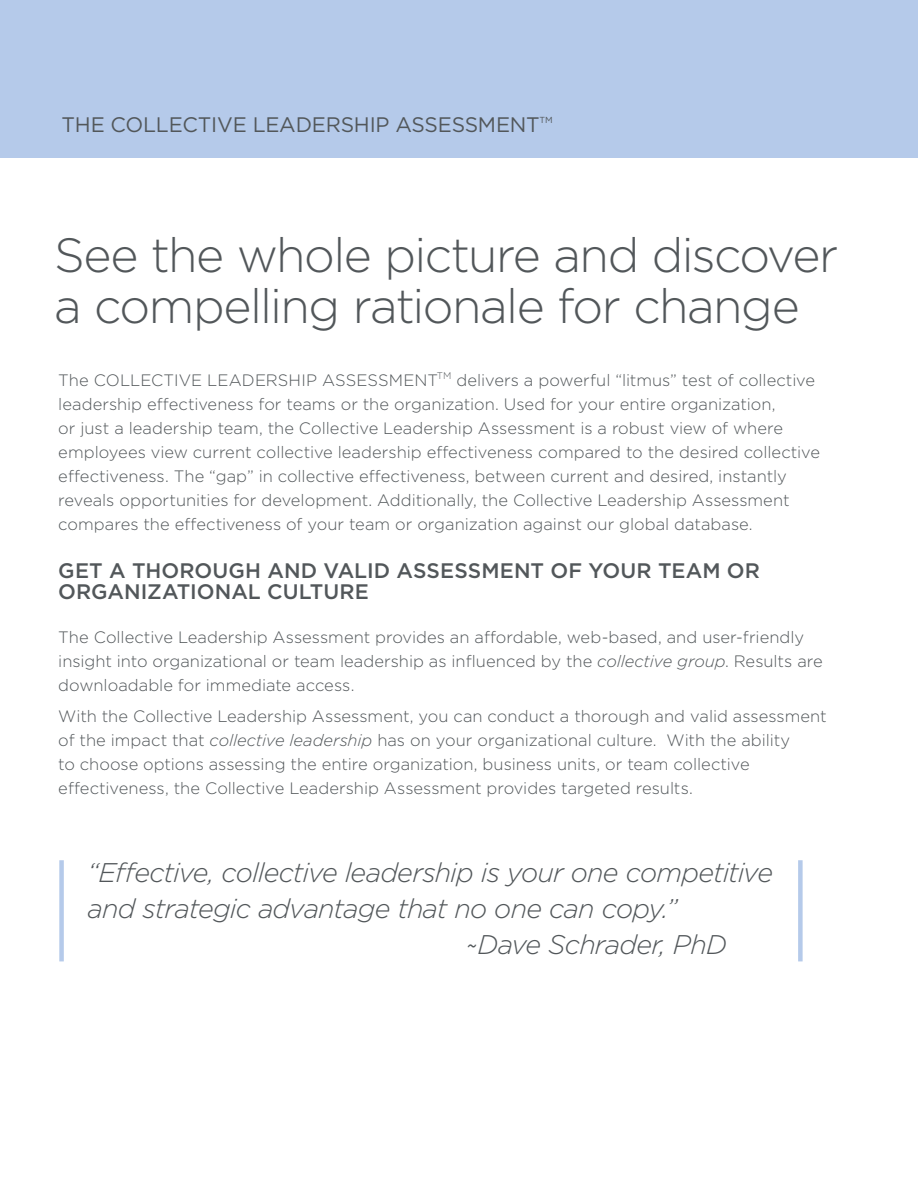
<style>
.page{position:relative;width:918px;height:1188px;background:#fff}
.page>*{position:absolute;margin:0;border:0;box-sizing:border-box;transform-origin:0 0}
.t1{font:300 48px/51px "Gotham";letter-spacing:-.03em;color:#52575a}
.t2{font:italic 300 27px "Gotham";letter-spacing:-.03em;color:#52575a}
.t3{font:500 21px/21px "Gotham";letter-spacing:.005em;color:#52575a}
.t4{font:21px "Gotham";letter-spacing:-.01em;color:#52575a}
.t5{font:300 16.5px/24px "Gotham";color:#52575a}
.t6{font:8.7px "Gotham";color:#52575a}
.s1{font-style:italic}
</style>
<div class="page">
<div style="left:0;top:0;width:918px;height:158px;background:#b5caea"></div>
<div style="left:59px;top:860px;width:5px;height:101px;background:#b5caea"></div>
<div style="left:798px;top:860px;width:5px;height:101px;background:#b5caea"></div>
<p class="t4" style="left:62px;top:111px;width:480px">THE COLLECTIVE LEADERSHIP ASSESSMENT</p>
<p class="t6" style="left:540px;top:114px;width:15px">TM</p>
<h1 class="t1" style="left:54px;top:228px;width:786px">See the whole picture and discover a compelling rationale for change</h1>
<p class="t5" style="left:58px;top:368px;width:763px">The COLLECTIVE LEADERSHIP ASSESSMENT<sup>TM</sup> delivers a powerful “litmus” test of collective leadership effectiveness for teams or the organization. Used for your entire organization,<br>or just a leadership team, the Collective Leadership Assessment is a robust view of where employees view current collective leadership effectiveness compared to the desired collective effectiveness. The “gap” in collective effectiveness, between current and desired, instantly reveals opportunities for development. Additionally, the Collective Leadership Assessment compares the effectiveness of your team or organization against our global database.</p>
<p class="t3" style="left:58px;top:560px;width:703px">GET A THOROUGH AND VALID ASSESSMENT OF YOUR TEAM OR<br>ORGANIZATIONAL CULTURE</p>
<p class="t5" style="left:58px;top:625px;width:766px">The Collective Leadership Assessment provides an affordable, web-based, and user-friendly insight into organizational or team leadership as influenced by the <span class="s1">collective group</span>. Results are downloadable for immediate access.</p>
<p class="t5" style="left:58px;top:704px;width:770px">With the Collective Leadership Assessment, you can conduct a thorough and valid assessment of the impact that <span class="s1">collective leadership</span> has on your organizational culture. With the ability<br>to choose options assessing the entire organization, business units, or team collective effectiveness, the Collective Leadership Assessment provides targeted results.</p>
<h2 class="t2" style="left:87px;top:855px;width:687px">“Effective, collective leadership is your one competitive</h2>
<h2 class="t2" style="left:87px;top:891px;width:592px">and strategic advantage that no one can copy.”</h2>
<h2 class="t2" style="left:465px;top:927px;width:263px">~Dave Schrader, PhD</h2>
</div>
